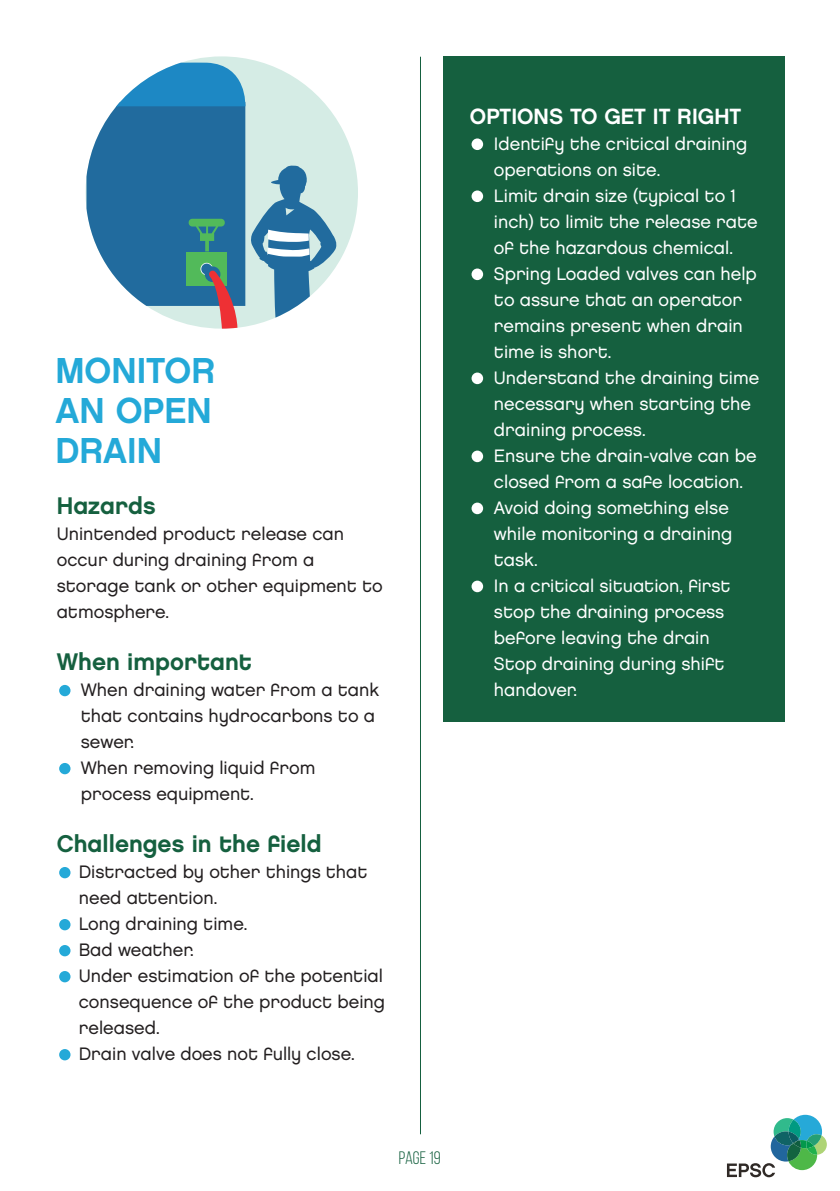
<style>
.page{position:relative;width:840px;height:1191px;background:#fff}
.page>*{position:absolute;margin:0;border:0;box-sizing:border-box;transform-origin:0 0}
.t1{font:36px "Chalet New York Nineteen Eighty";color:#24a9d8}
.t2{font:24px "Chalet New York Nineteen Eighty";color:#15603f}
.t3{font:22px "Chalet New York Nineteen Eighty";color:#fff}
.t4{font:18px/26px "Chalet London Nineteen Eighty";color:#fff}
.t5{font:18px/26px "Chalet London Nineteen Eighty";color:#231f20}
.t6{font:18px "Bebas Neue";color:#15603f}
</style>
<div class="page">
<svg style="left:727px;top:1114px;width:99px;height:63px"></svg>
<div style="left:443px;top:57px;width:341px;height:665px;background:#15603f"></div>
<hr style="left:420px;top:57px;width:1px;height:1077px;background:#15603f">
<div style="left:471px;top:138px;width:12px;height:12px;background:#fff;border-radius:50%"></div>
<div style="left:471px;top:190px;width:12px;height:12px;background:#fff;border-radius:50%"></div>
<div style="left:471px;top:268px;width:12px;height:12px;background:#fff;border-radius:50%"></div>
<div style="left:471px;top:372px;width:12px;height:12px;background:#fff;border-radius:50%"></div>
<div style="left:471px;top:450px;width:12px;height:12px;background:#fff;border-radius:50%"></div>
<div style="left:471px;top:502px;width:12px;height:12px;background:#fff;border-radius:50%"></div>
<div style="left:471px;top:580px;width:12px;height:12px;background:#fff;border-radius:50%"></div>
<div style="left:59px;top:685px;width:11px;height:11px;background:#24a9d8;border-radius:50%"></div>
<div style="left:59px;top:763px;width:11px;height:11px;background:#24a9d8;border-radius:50%"></div>
<div style="left:59px;top:867px;width:11px;height:11px;background:#24a9d8;border-radius:50%"></div>
<div style="left:59px;top:919px;width:11px;height:11px;background:#24a9d8;border-radius:50%"></div>
<div style="left:59px;top:945px;width:11px;height:11px;background:#24a9d8;border-radius:50%"></div>
<div style="left:59px;top:971px;width:11px;height:11px;background:#24a9d8;border-radius:50%"></div>
<div style="left:59px;top:1049px;width:11px;height:11px;background:#24a9d8;border-radius:50%"></div>
<svg style="left:85px;top:56px;width:273px;height:210px"></svg>
<svg style="left:86px;top:62px;width:250px;height:267px"></svg>
<p class="t1" style="left:55px;top:349px;width:161px">MONITOR</p>
<p class="t1" style="left:55px;top:389px;width:158px">AN OPEN</p>
<p class="t1" style="left:55px;top:429px;width:108px">DRAIN</p>
<p class="t2" style="left:57px;top:491px;width:100px">Hazards</p>
<p class="t5" style="left:57px;top:521px;width:327px">Unintended product release can occur during draining from a storage tank or other equipment to atmosphere.</p>
<p class="t2" style="left:57px;top:647px;width:196px">When important</p>
<p class="t5" style="left:81px;top:677px;width:300px">When draining water from a tank that contains hydrocarbons to a sewer.</p>
<p class="t5" style="left:81px;top:755px;width:236px">When removing liquid from</p>
<p class="t5" style="left:81px;top:781px;width:174px">process equipment.</p>
<p class="t2" style="left:57px;top:829px;width:266px">Challenges in the field</p>
<p class="t5" style="left:79px;top:859px;width:290px">Distracted by other things that need attention.</p>
<p class="t5" style="left:79px;top:911px;width:170px">Long draining time.</p>
<p class="t5" style="left:79px;top:937px;width:116px">Bad weather.</p>
<p class="t5" style="left:79px;top:963px;width:307px;text-align:justify">Under estimation of the potential consequence of the product being released.</p>
<p class="t5" style="left:79px;top:1041px;width:277px">Drain valve does not fully close.</p>
<p class="t3" style="left:469px;top:103px;width:273px">OPTIONS TO GET IT RIGHT</p>
<p class="t4" style="left:493px;top:131px;width:255px">Identify the critical draining operations on site.</p>
<p class="t4" style="left:493px;top:183px;width:265px">Limit drain size (typical to 1 inch) to limit the release rate of the hazardous chemical.</p>
<p class="t4" style="left:493px;top:261px;width:264px">Spring Loaded valves can help to assure that an operator remains present when drain time is short.</p>
<p class="t4" style="left:493px;top:365px;width:267px">Understand the draining time necessary when starting the draining process.</p>
<p class="t4" style="left:493px;top:443px;width:264px">Ensure the drain-valve can be closed from a safe location.</p>
<p class="t4" style="left:493px;top:495px;width:240px">Avoid doing something else while monitoring a draining task.</p>
<p class="t4" style="left:493px;top:573px;width:238px">In a critical situation, first stop the draining process before leaving the drain</p>
<p class="t4" style="left:493px;top:651px;width:232px">Stop draining during shift handover.</p>
<p class="t6" style="left:398px;top:1148px;width:43px">page 19</p>
</div>
